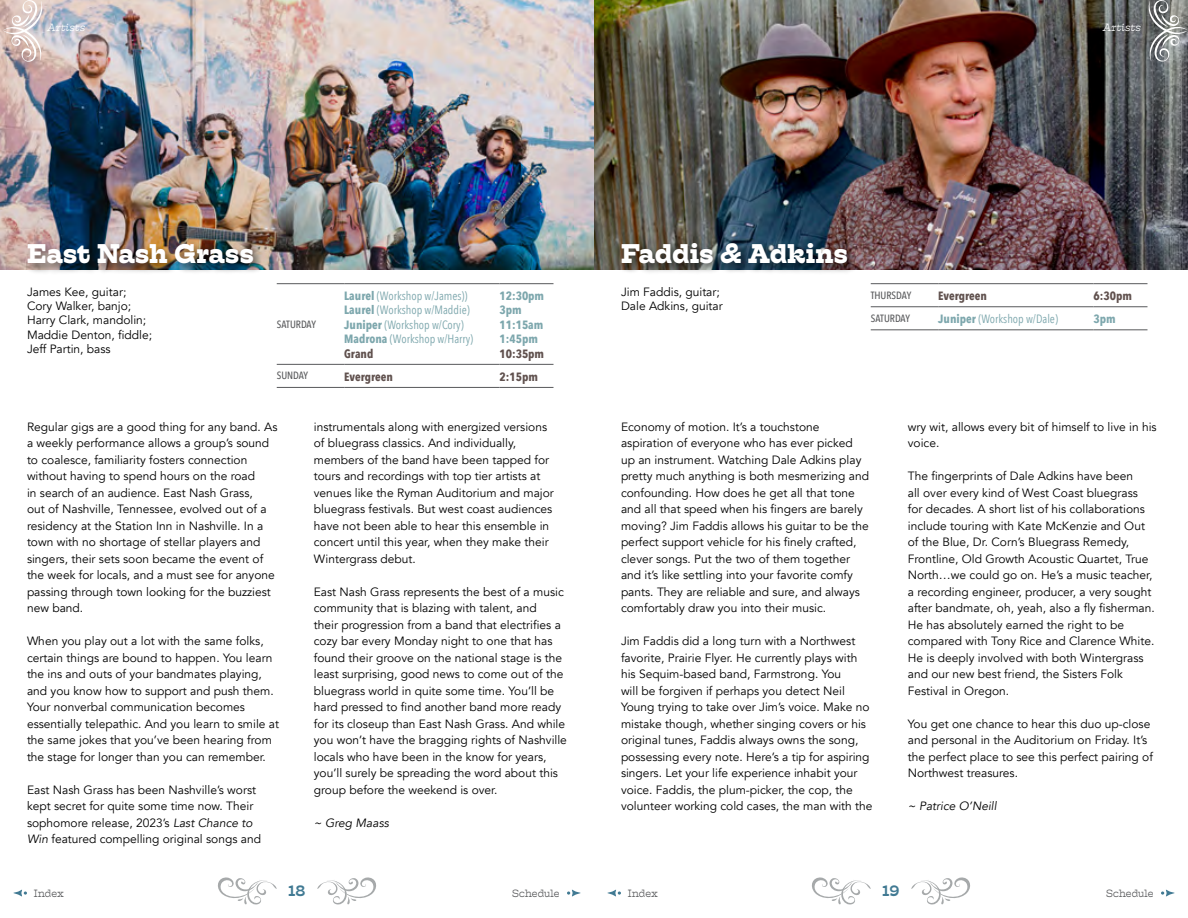
<style>
.page{position:relative;width:1188px;height:918px;background:#fff}
.page>*{position:absolute;margin:0;border:0;box-sizing:border-box;transform-origin:0 0}
.t1{font:700 27px "Hatch";letter-spacing:-.005em;color:#fff}
.t2{font:500 15px "Hatch";color:#417a93}
.t3{font:12px/16.5px "Avenir";color:#000}
.t4{font:12px/14.4px "Avenir Next Condensed";color:#7da7ad}
.t5{font:700 12px "Avenir Next Condensed";color:#60514e}
.t6{font:700 12px/14.4px "Avenir Next Condensed";color:#7da7ad}
.t7{font:italic 12px "Avenir";color:#000}
.t8{font:500 10.5px "Avenir Next Condensed";color:#58595b}
.t9{font:300 10.5px "Hatch";color:#58595b}
.t10{font:italic 300 10.5px "Hatch";color:#fff}
.s1{font-weight:700}
.s2{font-weight:700;color:#60514e}
.s3{font-style:italic}
</style>
<div class="page">
<img style="left:594px;top:0;width:594px;height:270px">
<img style="left:0;top:0;width:594px;height:270px">
<svg style="left:218px;top:877px;width:59px;height:28px"></svg>
<svg style="left:317px;top:877px;width:59px;height:28px"></svg>
<svg style="left:812px;top:877px;width:59px;height:28px"></svg>
<svg style="left:911px;top:877px;width:59px;height:28px"></svg>
<svg style="left:3px;top:0;width:42px;height:64px;background:#d7c6c2"></svg>
<svg style="left:1146px;top:0;width:42px;height:64px;background:#8d9090"></svg>
<hr style="left:871px;top:283px;width:67px;height:1px;background:#58595b">
<hr style="left:938px;top:283px;width:156px;height:1px;background:#58595b">
<hr style="left:1094px;top:283px;width:54px;height:1px;background:#58595b">
<hr style="left:871px;top:307px;width:67px;height:1px;background:#58595b">
<hr style="left:938px;top:307px;width:156px;height:1px;background:#58595b">
<hr style="left:1094px;top:307px;width:54px;height:1px;background:#58595b">
<hr style="left:871px;top:330px;width:67px;height:1px;background:#58595b">
<hr style="left:938px;top:330px;width:156px;height:1px;background:#58595b">
<hr style="left:1094px;top:330px;width:54px;height:1px;background:#58595b">
<div style="left:618px;top:241px;width:241px;height:34px;background:#000;opacity:.51"></div>
<hr style="left:277px;top:283px;width:67px;height:1px;background:#58595b">
<hr style="left:344px;top:283px;width:156px;height:1px;background:#58595b">
<hr style="left:500px;top:283px;width:54px;height:1px;background:#58595b">
<hr style="left:277px;top:364px;width:67px;height:1px;background:#58595b">
<hr style="left:344px;top:364px;width:156px;height:1px;background:#58595b">
<hr style="left:500px;top:364px;width:54px;height:1px;background:#58595b">
<hr style="left:277px;top:387px;width:67px;height:1px;background:#58595b">
<hr style="left:344px;top:387px;width:156px;height:1px;background:#58595b">
<hr style="left:500px;top:387px;width:54px;height:1px;background:#58595b">
<div style="left:24px;top:242px;width:241px;height:33px;background:#000;opacity:.51"></div>
<svg style="left:13px;top:890px;width:14px;height:7px"></svg>
<svg style="left:567px;top:890px;width:14px;height:7px"></svg>
<svg style="left:607px;top:890px;width:14px;height:7px"></svg>
<svg style="left:1161px;top:890px;width:14px;height:7px"></svg>
<p class="t10" style="left:47px;top:20px;width:39px">Artists</p>
<p class="t10" style="left:1103px;top:20px;width:39px">Artists</p>
<h1 class="t1" style="left:27px;top:236px;width:229px">East Nash Grass</h1>
<p class="t3" style="left:27px;top:284px;width:127px;line-height:14.4px">James Kee, guitar;<br>Cory Walker, banjo;<br>Harry Clark, mandolin;<br>Maddie Denton, fiddle;<br>Jeff Partin, bass</p>
<p class="t8" style="left:277px;top:317px;width:41px">SATURDAY</p>
<p class="t4" style="left:344px;top:288px;width:131px"><span class="s1">Laurel</span> (Workshop w/James))<br><span class="s1">Laurel</span> (Workshop w/Maddie)<br><span class="s1">Juniper</span> (Workshop w/Cory)<br><span class="s1">Madrona</span> (Workshop w/Harry)<br><span class="s2">Grand</span></p>
<p class="t6" style="left:500px;top:289px;width:46px">12:30pm<br>3pm<br>11:15am<br>1:45pm</p>
<p class="t5" style="left:500px;top:346px;width:46px">10:35pm</p>
<p class="t8" style="left:277px;top:369px;width:33px">SUNDAY</p>
<p class="t5" style="left:344px;top:369px;width:50px">Evergreen</p>
<p class="t5" style="left:500px;top:369px;width:40px">2:15pm</p>
<p class="t3" style="left:27px;top:418px;width:252px">Regular gigs are a good thing for any band. As a weekly performance allows a group’s sound to coalesce, familiarity fosters connection without having to spend hours on the road<br>in search of an audience. East Nash Grass,<br>out of Nashville, Tennessee, evolved out of a residency at the Station Inn in Nashville. In a town with no shortage of stellar players and singers, their sets soon became the event of the week for locals, and a must see for anyone passing through town looking for the buzziest new band.</p>
<p class="t3" style="left:27px;top:633px;width:254px">When you play out a lot with the same folks, certain things are bound to happen. You learn the ins and outs of your bandmates playing, and you know how to support and push them.<br>Your nonverbal communication becomes essentially telepathic. And you learn to smile at the same jokes that you’ve been hearing from the stage for longer than you can remember.</p>
<p class="t3" style="left:27px;top:781px;width:236px">East Nash Grass has been Nashville’s worst kept secret for quite some time now. Their sophomore release, 2023’s <span class="s3">Last Chance to Win</span> featured compelling original songs and</p>
<p class="t3" style="left:314px;top:418px;width:242px">instrumentals along with energized versions of bluegrass classics. And individually, members of the band have been tapped for tours and recordings with top tier artists at venues like the Ryman Auditorium and major bluegrass festivals. But west coast audiences have not been able to hear this ensemble in concert until this year, when they make their Wintergrass debut.</p>
<p class="t3" style="left:314px;top:583px;width:255px">East Nash Grass represents the best of a music community that is blazing with talent, and<br>their progression from a band that electrifies a cozy bar every Monday night to one that has found their groove on the national stage is the least surprising, good news to come out of the bluegrass world in quite some time. You’ll be hard pressed to find another band more ready for its closeup than East Nash Grass. And while you won’t have the bragging rights of Nashville locals who have been in the know for years, you’ll surely be spreading the word about this group before the weekend is over.</p>
<p class="t7" style="left:314px;top:815px;width:77px">~ Greg Maass</p>
<h1 class="t1" style="left:621px;top:236px;width:228px">Faddis &amp; Adkins</h1>
<p class="t3" style="left:621px;top:284px;width:103px;line-height:14.4px">Jim Faddis, guitar;<br>Dale Adkins, guitar</p>
<p class="t8" style="left:871px;top:289px;width:42px">THURSDAY</p>
<p class="t5" style="left:938px;top:288px;width:50px">Evergreen</p>
<p class="t5" style="left:1094px;top:288px;width:40px">6:30pm</p>
<p class="t8" style="left:871px;top:312px;width:41px">SATURDAY</p>
<p class="t4" style="left:938px;top:311px;width:121px"><span class="s1">Juniper</span> (Workshop w/Dale)</p>
<p class="t6" style="left:1094px;top:312px;width:24px">3pm</p>
<p class="t3" style="left:621px;top:418px;width:250px">Economy of motion. It’s a touchstone aspiration of everyone who has ever picked up an instrument. Watching Dale Adkins play pretty much anything is both mesmerizing and confounding. How does he get all that tone and all that speed when his fingers are barely moving? Jim Faddis allows his guitar to be the perfect support vehicle for his finely crafted, clever songs. Put the two of them together and it’s like settling into your favorite comfy pants. They are reliable and sure, and always comfortably draw you into their music.</p>
<p class="t3" style="left:621px;top:633px;width:253px">Jim Faddis did a long turn with a Northwest favorite, Prairie Flyer. He currently plays with his Sequim-based band, Farmstrong. You<br>will be forgiven if perhaps you detect Neil Young trying to take over Jim’s voice. Make no mistake though, whether singing covers or his original tunes, Faddis always owns the song, possessing every note. Here’s a tip for aspiring singers. Let your life experience inhabit your voice. Faddis, the plum-picker, the cop, the volunteer working cold cases, the man with the</p>
<p class="t3" style="left:908px;top:418px;width:250px">wry wit, allows every bit of himself to live in his voice.</p>
<p class="t3" style="left:908px;top:468px;width:248px">The fingerprints of Dale Adkins have been<br>all over every kind of West Coast bluegrass for decades. A short list of his collaborations include touring with Kate McKenzie and Out of the Blue, Dr. Corn’s Bluegrass Remedy, Frontline, Old Growth Acoustic Quartet, True North…we could go on. He’s a music teacher, a recording engineer, producer, a very sought after bandmate, oh, yeah, also a fly fisherman.<br>He has absolutely earned the right to be compared with Tony Rice and Clarence White.<br>He is deeply involved with both Wintergrass and our new best friend, the Sisters Folk Festival in Oregon.</p>
<p class="t3" style="left:908px;top:715px;width:247px">You get one chance to hear this duo up-close and personal in the Auditorium on Friday. It’s the perfect place to see this perfect pairing of Northwest treasures.</p>
<p class="t7" style="left:908px;top:799px;width:90px">~ Patrice O’Neill</p>
<p class="t2" style="left:289px;top:880px;width:18px">18</p>
<p class="t2" style="left:882px;top:880px;width:19px">19</p>
<p class="t9" style="left:34px;top:886px;width:32px">Index</p>
<p class="t9" style="left:512px;top:886px;width:49px">Schedule</p>
<p class="t9" style="left:628px;top:886px;width:32px">Index</p>
<p class="t9" style="left:1106px;top:886px;width:49px">Schedule</p>
</div>
